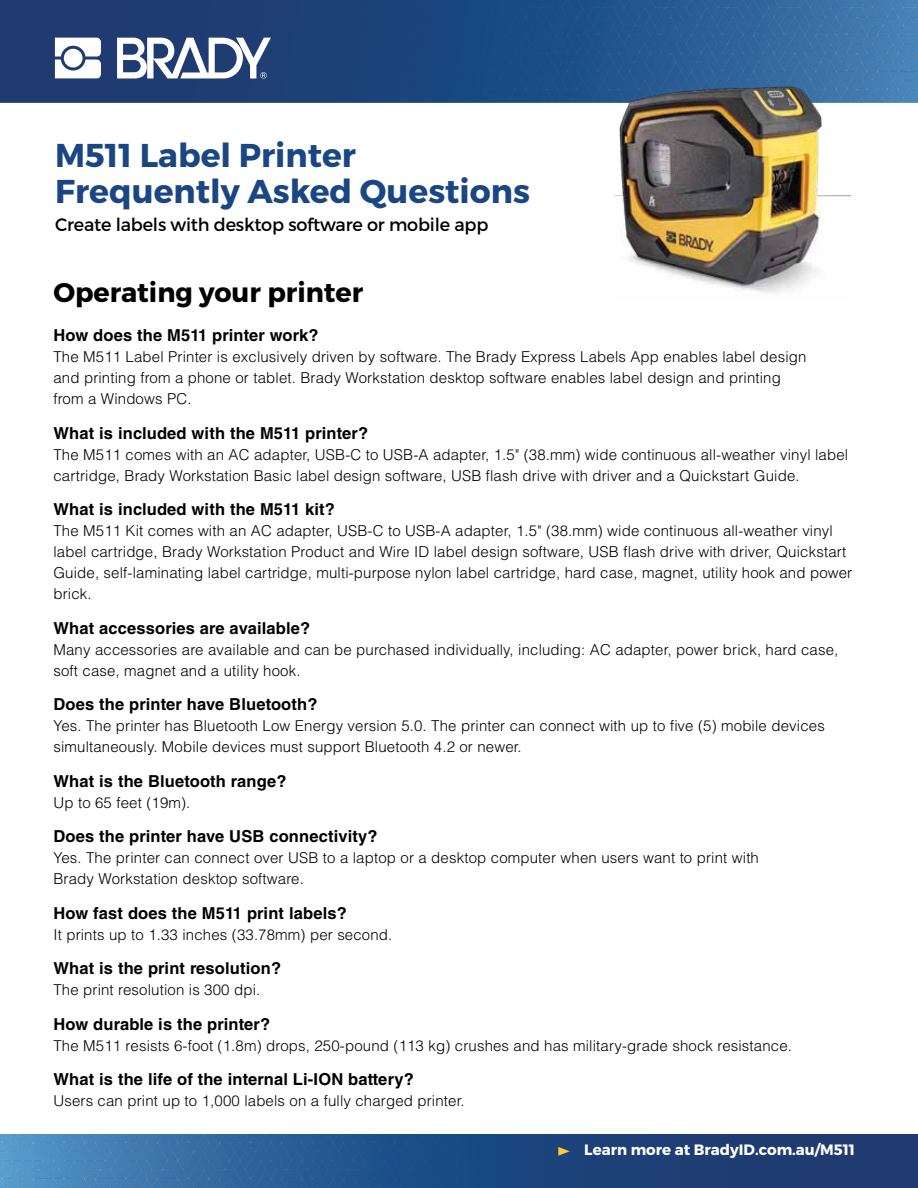
<style>
.page{position:relative;width:918px;height:1188px;background:#fff}
.page>*{position:absolute;margin:0;border:0;box-sizing:border-box;transform-origin:0 0}
.t1{font:700 33px/36.2px "Montserrat";color:#1b4684}
.t2{font:700 27px "Montserrat";color:#010101}
.t3{font:18px "Montserrat";letter-spacing:-.01em;color:#010101}
.t4{font:700 16.5px "Helvetica LT Std";letter-spacing:.01em;color:#010101}
.t5{font:300 15px/21px "Helvetica LT Std";letter-spacing:.01em;color:#010101}
.t6{font:700 15px "Montserrat";color:#fff}
</style>
<div class="page">
<img style="left:0;top:0;width:918px;height:103px">
<img style="left:0;top:1134px;width:918px;height:54px">
<svg style="left:55px;top:38px;width:46px;height:40px"></svg>
<div style="left:64px;top:49px;width:19px;height:18px;background:#fff;border-radius:50%"></div>
<svg style="left:117px;top:38px;width:154px;height:41px"></svg>
<img style="left:615px;top:82px;width:235px;height:211px">
<svg style="left:559px;top:1147px;width:11px;height:8px"></svg>
<h1 class="t1" style="left:55px;top:138px;width:476px">M511 Label Printer<br>Frequently Asked Questions</h1>
<p class="t3" style="left:55px;top:213px;width:435px">Create labels with desktop software or mobile app</p>
<h2 class="t2" style="left:53px;top:276px;width:311px">Operating your printer</h2>
<p class="t4" style="left:53px;top:325px;width:267px">How does the M511 printer work?</p>
<p class="t5" style="left:53px;top:346px;width:755px">The M511 Label Printer is exclusively driven by software. The Brady Express Labels App enables label design and printing from a phone or tablet. Brady Workstation desktop software enables label design and printing from a Windows PC.</p>
<p class="t4" style="left:53px;top:423px;width:316px">What is included with the M511 printer?</p>
<p class="t5" style="left:53px;top:444px;width:796px">The M511 comes with an AC adapter, USB-C to USB-A adapter, 1.5" (38.mm) wide continuous all-weather vinyl label cartridge, Brady Workstation Basic label design software, USB flash drive with driver and a Quickstart Guide.</p>
<p class="t4" style="left:53px;top:499px;width:283px">What is included with the M511 kit?</p>
<p class="t5" style="left:53px;top:520px;width:800px">The M511 Kit comes with an AC adapter, USB-C to USB-A adapter, 1.5" (38.mm) wide continuous all-weather vinyl label cartridge, Brady Workstation Product and Wire ID label design software, USB flash drive with driver, Quickstart Guide, self-laminating label cartridge, multi-purpose nylon label cartridge, hard case, magnet, utility hook and power brick.</p>
<p class="t4" style="left:53px;top:618px;width:258px">What accessories are available?</p>
<p class="t5" style="left:53px;top:639px;width:786px">Many accessories are available and can be purchased individually, including: AC adapter, power brick, hard case, soft case, magnet and a utility hook.</p>
<p class="t4" style="left:53px;top:694px;width:266px">Does the printer have Bluetooth?</p>
<p class="t5" style="left:53px;top:715px;width:773px">Yes. The printer has Bluetooth Low Energy version 5.0. The printer can connect with up to five (5) mobile devices simultaneously. Mobile devices must support Bluetooth 4.2 or newer.</p>
<p class="t4" style="left:53px;top:771px;width:235px">What is the Bluetooth range?</p>
<p class="t5" style="left:53px;top:792px;width:139px">Up to 65 feet (19m).</p>
<p class="t4" style="left:53px;top:826px;width:326px">Does the printer have USB connectivity?</p>
<p class="t5" style="left:53px;top:847px;width:707px">Yes. The printer can connect over USB to a laptop or a desktop computer when users want to print with<br>Brady Workstation desktop software.</p>
<p class="t4" style="left:53px;top:903px;width:295px">How fast does the M511 print labels?</p>
<p class="t5" style="left:53px;top:924px;width:341px">It prints up to 1.33 inches (33.78mm) per second.</p>
<p class="t4" style="left:53px;top:958px;width:229px">What is the print resolution?</p>
<p class="t5" style="left:53px;top:979px;width:208px">The print resolution is 300 dpi.</p>
<p class="t4" style="left:53px;top:1014px;width:218px">How durable is the printer?</p>
<p class="t5" style="left:53px;top:1035px;width:740px">The M511 resists 6-foot (1.8m) drops, 250-pound (113 kg) crushes and has military-grade shock resistance.</p>
<p class="t4" style="left:53px;top:1069px;width:362px">What is the life of the internal Li-ION battery?</p>
<p class="t5" style="left:53px;top:1090px;width:413px">Users can print up to 1,000 labels on a fully charged printer.</p>
<p class="t6" style="left:584px;top:1140px;width:272px">Learn more at BradyID.com.au/M511</p>
</div>
